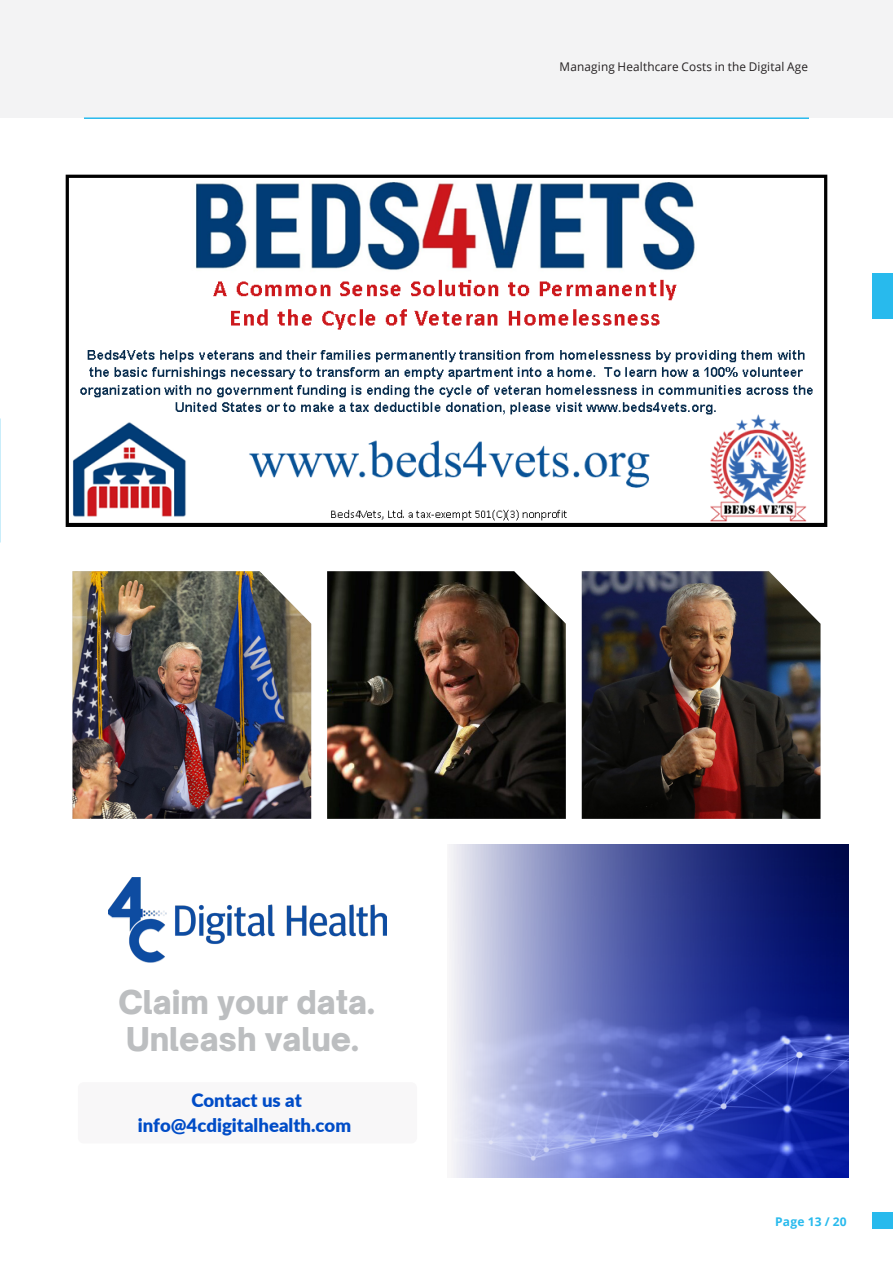
<style>
.page{position:relative;width:893px;height:1263px;background:#fff}
.page>*{position:absolute;margin:0;border:0;box-sizing:border-box;transform-origin:0 0}
.t1{font:900 31.35px/36.6px "Open Sauce One";color:#bcbec0}
.t2{font:900 18.6px/24.8px "Lato";color:#004cc7;text-align:center}
.t3{font:12px "Open Sans";letter-spacing:.015em;color:#231f20}
.t4{font:700 12px "Open Sans";letter-spacing:.02em;color:#28baed}
</style>
<div class="page">
<div style="left:0;top:0;width:893px;height:118px;background:#f3f3f4"></div>
<img style="left:65px;top:174px;width:763px;height:353px">
<img style="left:72px;top:571px;width:239px;height:248px">
<img style="left:327px;top:571px;width:239px;height:248px">
<img style="left:582px;top:571px;width:238px;height:248px">
<div style="left:873px;top:1212px;width:20px;height:17px;background:#28baed"></div>
<div style="left:873px;top:273px;width:20px;height:45px;background:#28baed"></div>
<hr style="left:84px;top:117px;width:725px;height:2px;background:#28baed">
<svg style="left:449px;top:844px;width:400px;height:334px;background:#5d69b5"></svg>
<img style="left:109px;top:877px;width:278px;height:85px">
<div style="left:78px;top:1082px;width:339px;height:61px;background:#f8f7f8;border-radius:6px"></div>
<p class="t3" style="left:560px;top:59px;width:250px">Managing Healthcare Costs in the Digital Age</p>
<p class="t1" style="left:118px;top:983px;width:258px">Claim your data.<br>Unleash value.</p>
<p class="t2" style="left:138px;top:1087px;width:215px">Contact us at info@4cdigitalhealth.com</p>
<p class="t4" style="left:775px;top:1213px;width:73px">Page 13 / 20</p>
</div>
